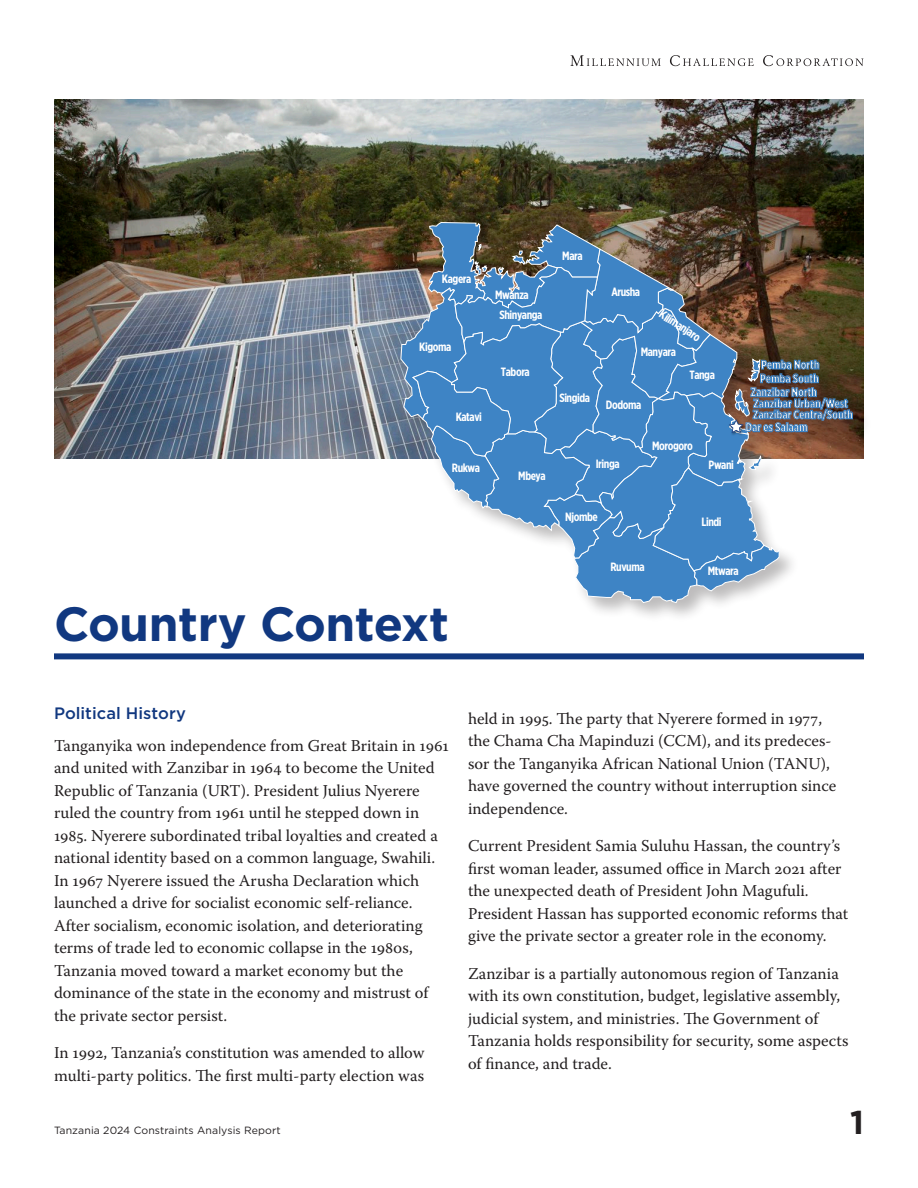
<style>
.page{position:relative;width:918px;height:1188px;background:#fff}
.page>*{position:absolute;margin:0;border:0;box-sizing:border-box;transform-origin:0 0}
.Heading_1{font:700 48px "Gotham";letter-spacing:-.015em;color:#113880}
.t1{font:700 33px "Gotham";color:#231f20}
.t2{font:16.5px/22.5px "Warnock Pro";color:#231f20}
.Heading_2{font:500 16.5px "Gotham";color:#113880}
.t3{font:700 12px "Gotham X Narrow";letter-spacing:-.035em;color:#fff}
.t4{font:700 12px/13.8px "Gotham X Narrow";color:#fff;text-align:right}
.t5{font:10.5px "Gotham";letter-spacing:.01em;color:#231f20}
</style>
<div class="page">
<svg style="left:570px;top:55px;width:91px;height:11px"></svg>
<svg style="left:670px;top:55px;width:84px;height:11px"></svg>
<svg style="left:763px;top:55px;width:101px;height:11px"></svg>
<div style="left:54px;top:653px;width:810px;height:6px;background:#113880"></div>
<img style="left:54px;top:99px;width:810px;height:360px">
<div style="left:399px;top:220px;width:474px;height:402px;background:#231f20;opacity:.3"></div>
<img style="left:400px;top:222px;width:453px;height:381px">
<p class="t3" style="left:442px;top:271px;width:31px">Kagera</p>
<p class="t3" style="left:419px;top:340px;width:34px">Kigoma</p>
<p class="t3" style="left:456px;top:409px;width:28px">Katavi</p>
<p class="t3" style="left:452px;top:460px;width:30px">Rukwa</p>
<p class="t3" style="left:495px;top:287px;width:35px">Mwanza</p>
<p class="t3" style="left:500px;top:308px;width:44px">Shinyanga</p>
<p class="t3" style="left:501px;top:365px;width:30px">Tabora</p>
<p class="t3" style="left:518px;top:469px;width:29px">Mbeya</p>
<p class="t3" style="left:562px;top:248px;width:22px">Mara</p>
<p class="t3" style="left:559px;top:391px;width:32px">Singida</p>
<p class="t3" style="left:611px;top:284px;width:30px">Arusha</p>
<p class="t3" style="left:664px;top:307px;width:48px;rotate:33deg">Kilimanjaro</p>
<p class="t3" style="left:689px;top:367px;width:27px">Tanga</p>
<p class="t4" style="left:751px;top:358px;width:70px">Pemba North<br>Pemba South<br>Zanzibar North</p>
<p class="t4" style="left:753px;top:398px;width:102px;line-height:11.1px;text-align:left">Zanzibar Urban/West<br>Zanzibar Centra/South</p>
<p class="t4" style="left:746px;top:420px;width:63px">Dar es Salaam</p>
<p class="t3" style="left:641px;top:345px;width:37px">Manyara</p>
<p class="t3" style="left:606px;top:398px;width:37px">Dodoma</p>
<p class="t3" style="left:652px;top:438px;width:42px">Morogoro</p>
<p class="t3" style="left:596px;top:456px;width:25px">Iringa</p>
<p class="t3" style="left:565px;top:509px;width:34px">Njombe</p>
<p class="t3" style="left:709px;top:458px;width:27px">Pwani</p>
<p class="t3" style="left:702px;top:515px;width:22px">Lindi</p>
<h2 class="Heading_1" style="left:54px;top:593px;width:397px">Country Context</h2>
<p class="t3" style="left:610px;top:559px;width:36px">Ruvuma</p>
<p class="t3" style="left:708px;top:564px;width:32px">Mtwara</p>
<h3 class="Heading_2" style="left:54px;top:703px;width:134px">Political History</h3>
<p class="t2" style="left:54px;top:734px;width:396px">Tanganyika won independence from Great Britain in 1961 and united with Zanzibar in 1964 to become the United Republic of Tanzania (URT). President Julius Nyerere ruled the country from 1961 until he stepped down in 1985. Nyerere subordinated tribal loyalties and created a national identity based on a common language, Swahili.<br>In 1967 Nyerere issued the Arusha Declaration which launched a drive for socialist economic self-reliance.<br>After socialism, economic isolation, and deteriorating terms of trade led to economic collapse in the 1980s, Tanzania moved toward a market economy but the dominance of the state in the economy and mistrust of the private sector persist.</p>
<p class="t2" style="left:54px;top:1041px;width:372px">In 1992, Tanzania’s constitution was amended to allow multi-party politics. The first multi-party election was</p>
<p class="t5" style="left:54px;top:1124px;width:228px">Tanzania 2024 Constraints Analysis Report</p>
<p class="t2" style="left:468px;top:707px;width:370px">held in 1995. The party that Nyerere formed in 1977, the Chama Cha Mapinduzi (CCM), and its predeces&shy;sor the Tanganyika African National Union (TANU), have governed the country without interruption since independence.</p>
<p class="t2" style="left:468px;top:834px;width:382px">Current President Samia Suluhu Hassan, the country’s first woman leader, assumed office in March 2021 after the unexpected death of President John Magufuli.<br>President Hassan has supported economic reforms that give the private sector a greater role in the economy.</p>
<p class="t2" style="left:468px;top:962px;width:382px">Zanzibar is a partially autonomous region of Tanzania with its own constitution, budget, legislative assembly, judicial system, and ministries. The Government of Tanzania holds responsibility for security, some aspects of finance, and trade.</p>
<h2 class="t1" style="left:850px;top:1100px;width:15px">1</h2>
</div>
